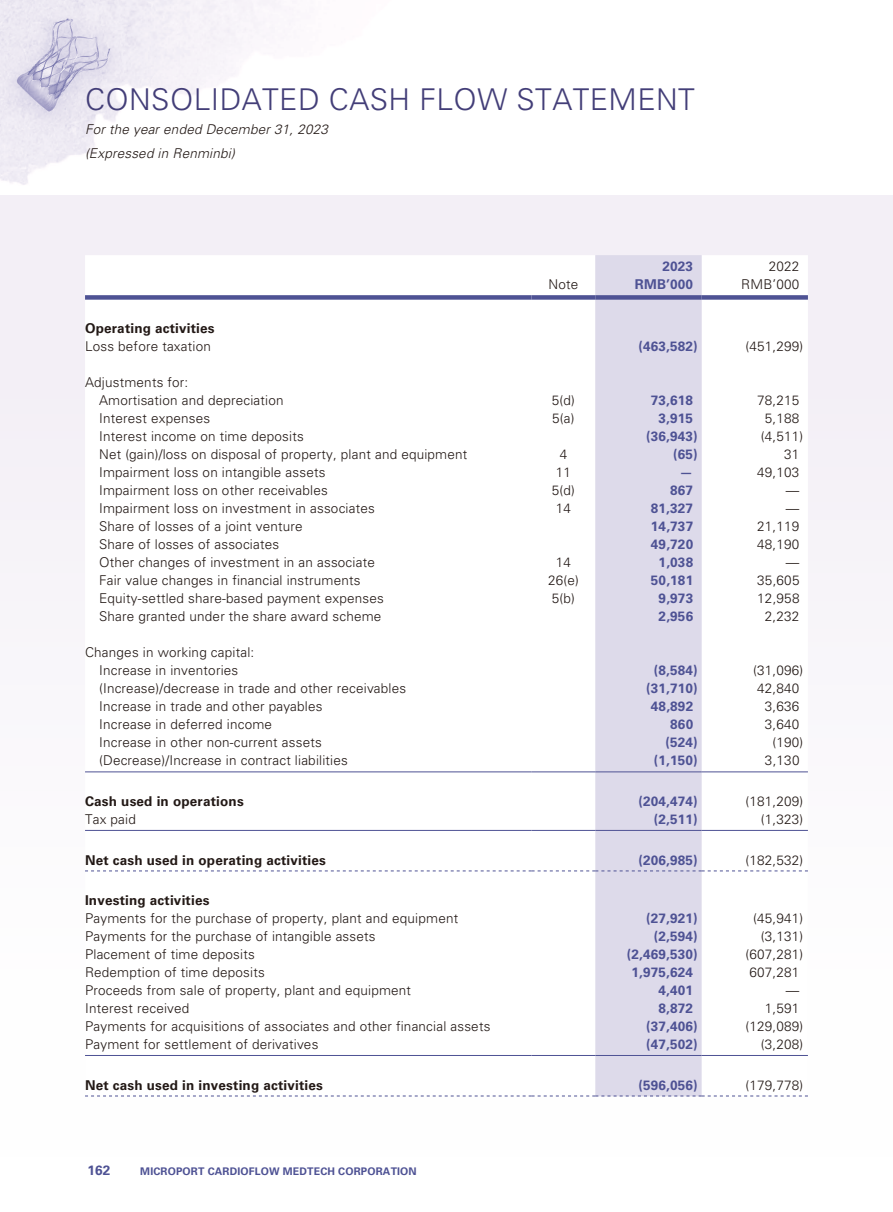
<style>
.page{position:relative;width:893px;height:1212px;background:#fff}
.page>*{position:absolute;margin:0;border:0;box-sizing:border-box;transform-origin:0 0}
.t1{font:300 30px "Univers LT Std";letter-spacing:.015em;color:#433e78}
.t2{font:300 13.5px/18px "Univers LT Std";letter-spacing:.015em;color:#231916}
.t3{font:700 13.5px "Univers LT Std";letter-spacing:.015em;color:#4e5294}
.t4{font:700 13.5px "Univers LT Std";letter-spacing:.015em;color:#231916}
.t5{font:italic 300 13.5px/24px "Univers LT Std";letter-spacing:.015em;color:#231916}
.t6{font:700 10.5px "Univers LT Std";letter-spacing:.015em;color:#4e5294}
</style>
<div class="page">
<img style="left:0;top:0;width:893px;height:196px">
<div style="left:0;top:196px;width:893px;height:961px;background:linear-gradient(to right,#fdfdfe,#fbfafc)"></div>
<div style="left:595px;top:255px;width:107px;height:840px;background:#dddaea"></div>
<div style="left:85px;top:295px;width:446px;height:5px;background:#4e5294"></div>
<div style="left:531px;top:295px;width:64px;height:5px;background:#4e5294"></div>
<div style="left:595px;top:295px;width:107px;height:5px;background:#4e5294"></div>
<div style="left:702px;top:295px;width:106px;height:5px;background:#4e5294"></div>
<hr style="left:85px;top:771px;width:446px;height:1px;background:#4e5294">
<hr style="left:531px;top:771px;width:64px;height:1px;background:#4e5294">
<hr style="left:595px;top:771px;width:107px;height:1px;background:#4e5294">
<hr style="left:702px;top:771px;width:106px;height:1px;background:#4e5294">
<hr style="left:85px;top:830px;width:446px;height:1px;background:#4e5294">
<hr style="left:531px;top:830px;width:64px;height:1px;background:#4e5294">
<hr style="left:595px;top:830px;width:107px;height:1px;background:#4e5294">
<hr style="left:702px;top:830px;width:106px;height:1px;background:#4e5294">
<svg style="left:85px;top:870px;width:723px;height:1px"></svg>
<hr style="left:85px;top:1055px;width:446px;height:1px;background:#4e5294">
<hr style="left:531px;top:1055px;width:64px;height:1px;background:#4e5294">
<hr style="left:595px;top:1055px;width:107px;height:1px;background:#4e5294">
<hr style="left:702px;top:1055px;width:106px;height:1px;background:#4e5294">
<svg style="left:85px;top:1095px;width:723px;height:1px"></svg>
<h1 class="t1" style="left:85px;top:81px;width:611px">CONSOLIDATED CASH FLOW STATEMENT</h1>
<p class="t5" style="left:85px;top:117px;width:244px">For the year ended December 31, 2023 (Expressed in Renminbi)</p>
<p class="t3" style="left:662px;top:258px;width:32px">2023</p>
<p class="t2" style="left:769px;top:257px;width:32px">2022</p>
<p class="t2" style="left:548px;top:275px;width:31px">Note</p>
<p class="t3" style="left:635px;top:276px;width:60px">RMB’000</p>
<p class="t2" style="left:741px;top:275px;width:60px">RMB’000</p>
<p class="t4" style="left:85px;top:321px;width:131px">Operating activities</p>
<p class="t2" style="left:85px;top:338px;width:127px">Loss before taxation</p>
<p class="t3" style="left:638px;top:339px;width:61px">(463,582)</p>
<p class="t2" style="left:745px;top:338px;width:59px">(451,299)</p>
<p class="t2" style="left:99px;top:374px;width:186px;text-indent:-14px">Adjustments for:<br>Amortisation and depreciation</p>
<p class="t2" style="left:552px;top:392px;width:25px">5(d)</p>
<p class="t3" style="left:651px;top:393px;width:44px">73,618</p>
<p class="t2" style="left:757px;top:392px;width:44px">78,215</p>
<p class="t2" style="left:99px;top:410px;width:113px">Interest expenses</p>
<p class="t2" style="left:552px;top:410px;width:24px">5(a)</p>
<p class="t3" style="left:659px;top:411px;width:36px">3,915</p>
<p class="t2" style="left:765px;top:410px;width:36px">5,188</p>
<p class="t2" style="left:99px;top:428px;width:206px">Interest income on time deposits</p>
<p class="t3" style="left:646px;top:429px;width:53px">(36,943)</p>
<p class="t2" style="left:761px;top:428px;width:44px">(4,511)</p>
<p class="t2" style="left:99px;top:446px;width:370px">Net (gain)/loss on disposal of property, plant and equipment</p>
<p class="t2" style="left:560px;top:446px;width:9px">4</p>
<p class="t3" style="left:673px;top:447px;width:26px">(65)</p>
<p class="t2" style="left:784px;top:446px;width:17px">31</p>
<p class="t2" style="left:99px;top:464px;width:228px">Impairment loss on intangible assets</p>
<p class="t2" style="left:556px;top:464px;width:17px">11</p>
<p class="t3" style="left:680px;top:465px;width:15px">—</p>
<p class="t2" style="left:757px;top:464px;width:44px">49,103</p>
<p class="t2" style="left:99px;top:482px;width:230px">Impairment loss on other receivables</p>
<p class="t2" style="left:552px;top:482px;width:25px">5(d)</p>
<p class="t3" style="left:670px;top:483px;width:24px">867</p>
<p class="t2" style="left:786px;top:482px;width:15px">—</p>
<p class="t2" style="left:99px;top:500px;width:277px">Impairment loss on investment in associates</p>
<p class="t2" style="left:556px;top:500px;width:17px">14</p>
<p class="t3" style="left:651px;top:501px;width:44px">81,327</p>
<p class="t2" style="left:786px;top:500px;width:15px">—</p>
<p class="t2" style="left:99px;top:518px;width:205px">Share of losses of a joint venture</p>
<p class="t3" style="left:651px;top:519px;width:44px">14,737</p>
<p class="t2" style="left:757px;top:518px;width:44px">21,119</p>
<p class="t2" style="left:99px;top:536px;width:182px">Share of losses of associates</p>
<p class="t3" style="left:651px;top:537px;width:44px">49,720</p>
<p class="t2" style="left:757px;top:536px;width:44px">48,190</p>
<p class="t2" style="left:99px;top:554px;width:277px">Other changes of investment in an associate</p>
<p class="t2" style="left:556px;top:554px;width:17px">14</p>
<p class="t3" style="left:659px;top:555px;width:36px">1,038</p>
<p class="t2" style="left:786px;top:554px;width:15px">—</p>
<p class="t2" style="left:99px;top:572px;width:263px">Fair value changes in financial instruments</p>
<p class="t2" style="left:548px;top:572px;width:32px">26(e)</p>
<p class="t3" style="left:651px;top:573px;width:44px">50,181</p>
<p class="t2" style="left:757px;top:572px;width:44px">35,605</p>
<p class="t2" style="left:99px;top:590px;width:286px">Equity-settled share-based payment expenses</p>
<p class="t2" style="left:552px;top:590px;width:25px">5(b)</p>
<p class="t3" style="left:659px;top:591px;width:36px">9,973</p>
<p class="t2" style="left:757px;top:590px;width:44px">12,958</p>
<p class="t2" style="left:99px;top:608px;width:284px">Share granted under the share award scheme</p>
<p class="t3" style="left:659px;top:609px;width:36px">2,956</p>
<p class="t2" style="left:765px;top:608px;width:36px">2,232</p>
<p class="t2" style="left:85px;top:644px;width:171px;text-align:center">Changes in working capital:<br>Increase in inventories</p>
<p class="t3" style="left:654px;top:663px;width:45px">(8,584)</p>
<p class="t2" style="left:753px;top:662px;width:52px">(31,096)</p>
<p class="t2" style="left:99px;top:680px;width:309px">(Increase)/decrease in trade and other receivables</p>
<p class="t3" style="left:646px;top:681px;width:53px">(31,710)</p>
<p class="t2" style="left:757px;top:680px;width:44px">42,840</p>
<p class="t2" style="left:99px;top:698px;width:225px">Increase in trade and other payables</p>
<p class="t3" style="left:651px;top:699px;width:44px">48,892</p>
<p class="t2" style="left:765px;top:698px;width:36px">3,636</p>
<p class="t2" style="left:99px;top:715px;width:174px">Increase in deferred income</p>
<p class="t3" style="left:670px;top:717px;width:24px">860</p>
<p class="t2" style="left:765px;top:715px;width:36px">3,640</p>
<p class="t2" style="left:99px;top:733px;width:224px">Increase in other non-current assets</p>
<p class="t3" style="left:665px;top:735px;width:34px">(524)</p>
<p class="t2" style="left:772px;top:733px;width:32px">(190)</p>
<p class="t2" style="left:99px;top:751px;width:250px">(Decrease)/Increase in contract liabilities</p>
<p class="t3" style="left:654px;top:753px;width:45px">(1,150)</p>
<p class="t2" style="left:765px;top:751px;width:36px">3,130</p>
<p class="t4" style="left:85px;top:793px;width:160px">Cash used in operations</p>
<p class="t3" style="left:638px;top:793px;width:61px">(204,474)</p>
<p class="t2" style="left:745px;top:792px;width:59px">(181,209)</p>
<p class="t2" style="left:85px;top:810px;width:52px">Tax paid</p>
<p class="t3" style="left:654px;top:811px;width:45px">(2,511)</p>
<p class="t2" style="left:761px;top:810px;width:44px">(1,323)</p>
<p class="t4" style="left:85px;top:852px;width:242px">Net cash used in operating activities</p>
<p class="t3" style="left:638px;top:852px;width:61px">(206,985)</p>
<p class="t2" style="left:745px;top:851px;width:59px">(182,532)</p>
<p class="t4" style="left:85px;top:892px;width:126px">Investing activities</p>
<p class="t2" style="left:85px;top:909px;width:375px">Payments for the purchase of property, plant and equipment</p>
<p class="t3" style="left:646px;top:910px;width:53px">(27,921)</p>
<p class="t2" style="left:753px;top:909px;width:52px">(45,941)</p>
<p class="t2" style="left:85px;top:927px;width:292px">Payments for the purchase of intangible assets</p>
<p class="t3" style="left:654px;top:928px;width:45px">(2,594)</p>
<p class="t2" style="left:761px;top:927px;width:44px">(3,131)</p>
<p class="t2" style="left:85px;top:945px;width:171px">Placement of time deposits</p>
<p class="t3" style="left:627px;top:946px;width:72px">(2,469,530)</p>
<p class="t2" style="left:745px;top:945px;width:59px">(607,281)</p>
<p class="t2" style="left:85px;top:963px;width:181px">Redemption of time deposits</p>
<p class="t3" style="left:632px;top:964px;width:63px">1,975,624</p>
<p class="t2" style="left:749px;top:963px;width:51px">607,281</p>
<p class="t2" style="left:85px;top:981px;width:328px">Proceeds from sale of property, plant and equipment</p>
<p class="t3" style="left:659px;top:982px;width:36px">4,401</p>
<p class="t2" style="left:786px;top:981px;width:15px">—</p>
<p class="t2" style="left:85px;top:999px;width:106px">Interest received</p>
<p class="t3" style="left:659px;top:1000px;width:36px">8,872</p>
<p class="t2" style="left:765px;top:999px;width:36px">1,591</p>
<p class="t2" style="left:85px;top:1017px;width:407px">Payments for acquisitions of associates and other financial assets</p>
<p class="t3" style="left:646px;top:1018px;width:53px">(37,406)</p>
<p class="t2" style="left:745px;top:1017px;width:59px">(129,089)</p>
<p class="t2" style="left:85px;top:1035px;width:235px">Payment for settlement of derivatives</p>
<p class="t3" style="left:646px;top:1036px;width:53px">(47,502)</p>
<p class="t2" style="left:761px;top:1035px;width:44px">(3,208)</p>
<p class="t4" style="left:85px;top:1077px;width:239px">Net cash used in investing activities</p>
<p class="t3" style="left:638px;top:1077px;width:61px">(596,056)</p>
<p class="t2" style="left:745px;top:1076px;width:59px">(179,778)</p>
<p class="t3" style="left:88px;top:1162px;width:24px">162</p>
<p class="t6" style="left:140px;top:1165px;width:278px">MICROPORT CARDIOFLOW MEDTECH CORPORATION</p>
</div>
